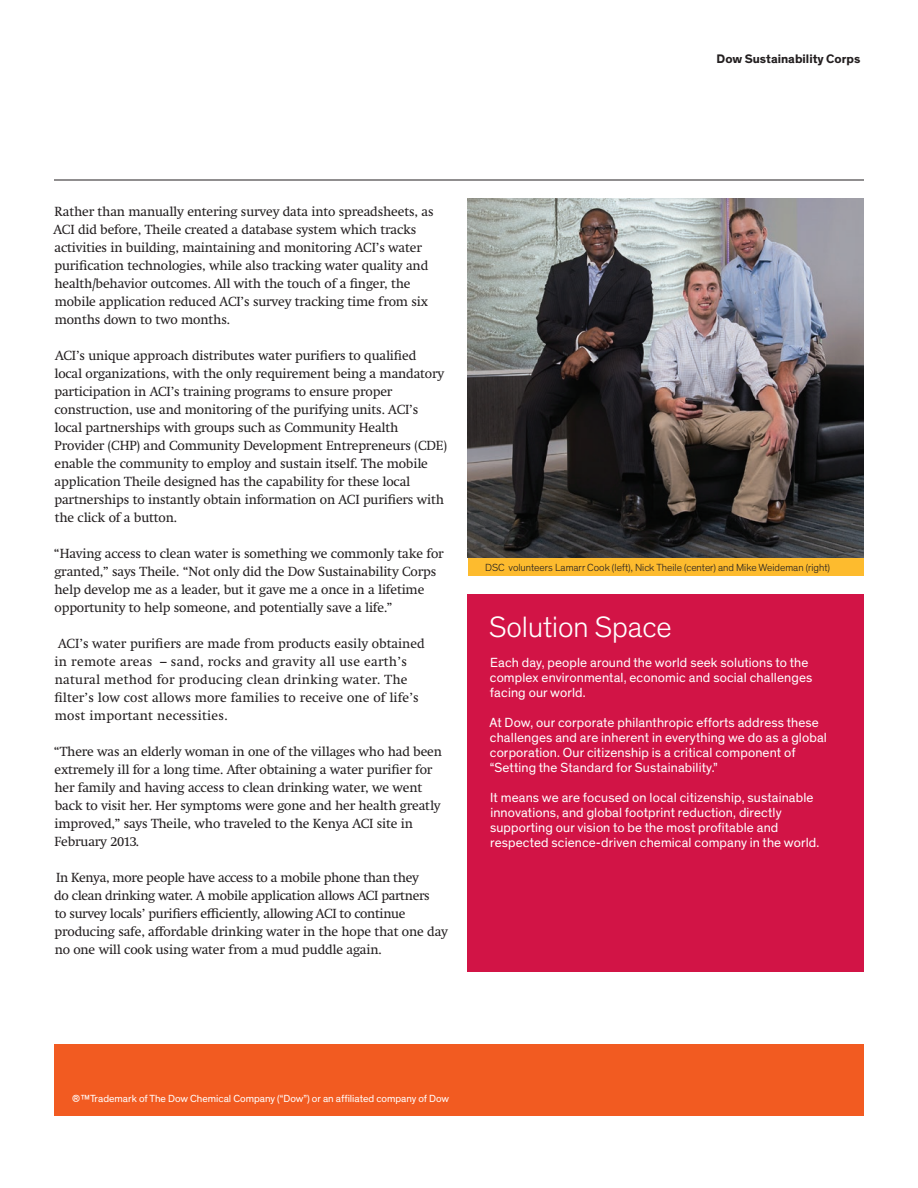
<style>
.page{position:relative;width:918px;height:1188px;background:#fff}
.page>*{position:absolute;margin:0;border:0;box-sizing:border-box;transform-origin:0 0}
.t1{font:300 30px "Dow Corporate";color:#fff}
.t2{font:13.5px/18px "Swift Neue LT Pro";letter-spacing:-.01em;color:#231f20}
.t3{font:13.5px/15px "Dow Corporate";letter-spacing:.01em;color:#fff}
.t4{font:13.5px/18px "Swift Neue LT Pro";letter-spacing:.02em;color:#231f20}
.t5{font:700 12.6px "Dow Corporate";color:#231f20}
.t6{font:300 10.5px "Dow Corporate";color:#231f20}
.t7{font:10.5px "Dow Corporate";color:#fff}
</style>
<div class="page">
<div style="left:468px;top:594px;width:396px;height:378px;background:#d21446"></div>
<img style="left:468px;top:198px;width:396px;height:360px">
<hr style="left:54px;top:180px;width:810px;height:1px;background:#231f20">
<div style="left:468px;top:558px;width:396px;height:18px;background:#fdbb2e"></div>
<div style="left:54px;top:1044px;width:810px;height:72px;background:#f25b21"></div>
<p class="t5" style="left:717px;top:51px;width:145px">Dow Sustainability Corps</p>
<p class="t2" style="left:54px;top:202px;width:382px">Rather than manually entering survey data into spreadsheets, as ACI did before, Theile created a database system which tracks activities in building, maintaining and monitoring ACI’s water purification technologies, while also tracking water quality and health/behavior outcomes. All with the touch of a finger, the mobile application reduced ACI’s survey tracking time from six months down to two months.</p>
<p class="t2" style="left:54px;top:346px;width:394px">ACI’s unique approach distributes water purifiers to qualified<br>local organizations, with the only requirement being a mandatory participation in ACI’s training programs to ensure proper construction, use and monitoring of the purifying units. ACI’s local partnerships with groups such as Community Health Provider (CHP) and Community Development Entrepreneurs (CDE) enable the community to employ and sustain itself. The mobile application Theile designed has the capability for these local partnerships to instantly obtain information on ACI purifiers with the click of a button.</p>
<p class="t2" style="left:54px;top:544px;width:391px">“Having access to clean water is something we commonly take for granted,” says Theile. “Not only did the Dow Sustainability Corps help develop me as a leader, but it gave me a once in a lifetime opportunity to help someone, and potentially save a life.”</p>
<p class="t4" style="left:54px;top:634px;width:372px">ACI’s water purifiers are made from products easily obtained in remote areas – sand, rocks and gravity all use earth’s natural method for producing clean drinking water. The filter’s low cost allows more families to receive one of life’s most important necessities.</p>
<p class="t2" style="left:54px;top:742px;width:390px">“There was an elderly woman in one of the villages who had been extremely ill for a long time. After obtaining a water purifier for her family and having access to clean drinking water, we went back to visit her. Her symptoms were gone and her health greatly improved,” says Theile, who traveled to the Kenya ACI site in February 2013.</p>
<p class="t2" style="left:54px;top:868px;width:395px">In Kenya, more people have access to a mobile phone than they<br>do clean drinking water. A mobile application allows ACI partners<br>to survey locals’ purifiers efficiently, allowing ACI to continue producing safe, affordable drinking water in the hope that one day no one will cook using water from a mud puddle again.</p>
<p class="t6" style="left:485px;top:561px;width:346px">DSC volunteers Lamarr Cook (left), Nick Theile (center) and Mike Weideman (right)</p>
<h1 class="t1" style="left:489px;top:609px;width:184px">Solution Space</h1>
<p class="t3" style="left:490px;top:655px;width:324px">Each day, people around the world seek solutions to the complex environmental, economic and social challenges facing our world.</p>
<p class="t3" style="left:489px;top:715px;width:339px">At Dow, our corporate philanthropic efforts address these challenges and are inherent in everything we do as a global corporation. Our citizenship is a critical component of “Setting the Standard for Sustainability.”</p>
<p class="t3" style="left:490px;top:790px;width:331px">It means we are focused on local citizenship, sustainable innovations, and global footprint reduction, directly supporting our vision to be the most profitable and respected science-driven chemical company in the world.</p>
<p class="t7" style="left:72px;top:1092px;width:378px">®™Trademark of The Dow Chemical Company (“Dow”) or an affiliated company of Dow</p>
</div>
